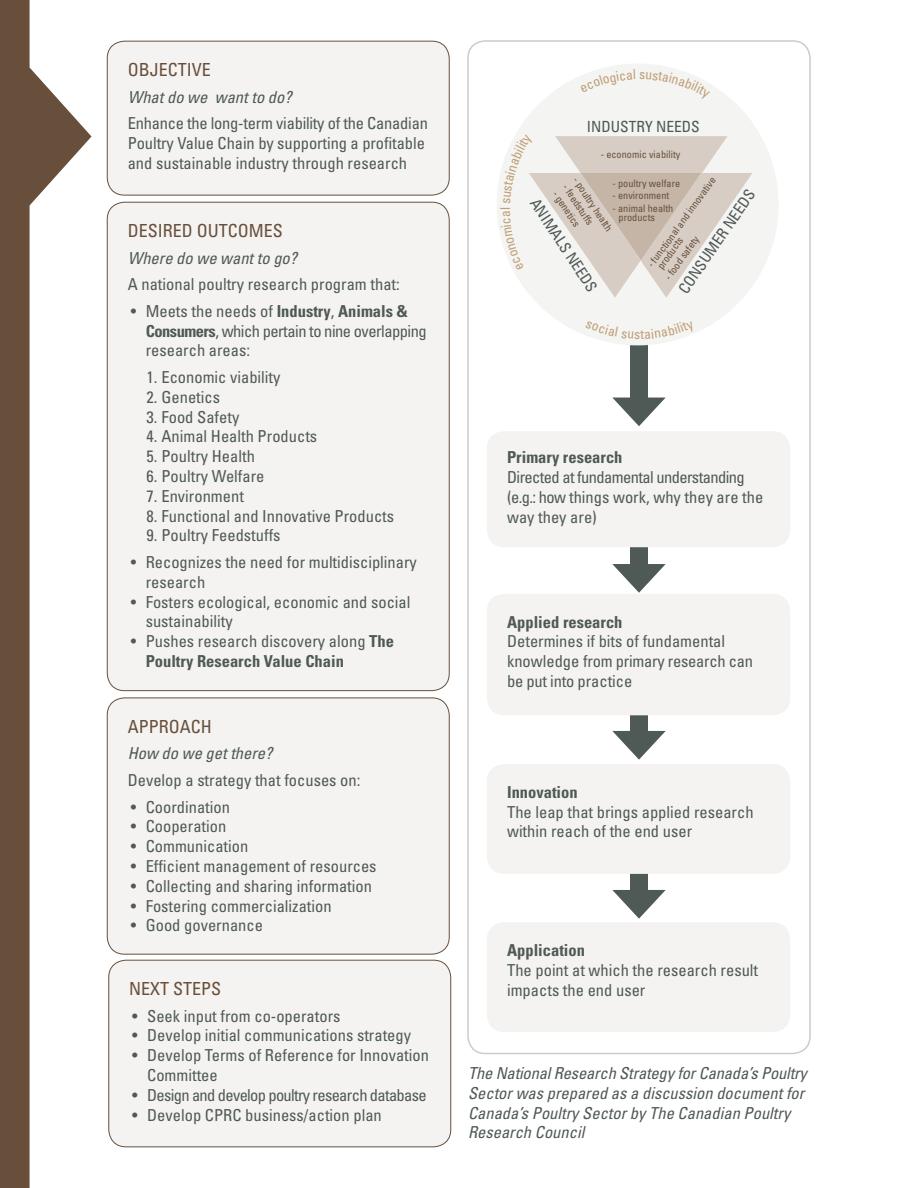
<style>
.page{position:relative;width:918px;height:1188px;background:#fff}
.page>*{position:absolute;margin:0;border:0;box-sizing:border-box;transform-origin:0 0}
._1_0_Heading{font:condensed 18px "Univers LT Std";color:#684f3b}
.Body_AFTER_1_0{font:condensed 16.5px/19.8px "Univers LT Std";color:#4f5956}
.Body_AFTER_1_0-2{font:italic condensed 16.5px/19.8px "Univers LT Std";color:#4f5956}
.Body_AFTER_1_0-3{font:condensed 16.5px/19.8px "Univers LT Std";letter-spacing:-.03em;color:#4f5956}
.Body_AFTER_1_0-4{font:condensed 16.5px/19.8px "Univers LT Std";letter-spacing:-.035em;color:#4f5956}
.Body_AFTER_1_0-5{font:700 condensed 16.5px "Univers LT Std";color:#4f5956}
.Body_AFTER_1_0-6{font:condensed 16.5px "Univers LT Std";letter-spacing:-.04em;color:#4f5956}
.t1{font:condensed 15.45px "Univers LT Std";color:#4d5856}
.t2{font:condensed 13.65px "Univers LT Std";color:#bf9e75}
.t3{font:condensed 10.2px/8.9px "Univers LT Std";color:#674f3b}
.s1{font-weight:700}
</style>
<div class="page">
<div style="left:467px;top:40px;width:344px;height:1014px;border:2px solid #d2cac4;border-radius:17px"></div>
<div style="left:630px;top:808px;width:18px;height:93px;background:#4f5956"></div>
<svg style="left:612px;top:890px;width:54px;height:29px"></svg>
<div style="left:630px;top:650px;width:18px;height:92px;background:#4f5956"></div>
<svg style="left:612px;top:731px;width:54px;height:29px"></svg>
<div style="left:630px;top:483px;width:18px;height:92px;background:#4f5956"></div>
<svg style="left:612px;top:564px;width:54px;height:29px"></svg>
<div style="left:630px;top:316px;width:18px;height:93px;background:#4f5956"></div>
<svg style="left:613px;top:398px;width:52px;height:28px"></svg>
<svg style="left:0;top:0;width:92px;height:1188px"></svg>
<div style="left:107px;top:41px;width:342px;height:154px;background:#f4f3f1;border-radius:17px"></div>
<div style="left:107px;top:41px;width:342px;height:154px;border:1px solid #684f3b;border-radius:17px"></div>
<div style="left:107px;top:202px;width:342px;height:489px;background:#f4f3f1;border-radius:17px"></div>
<div style="left:107px;top:698px;width:342px;height:256px;background:#f4f3f1;border-radius:17px"></div>
<div style="left:107px;top:698px;width:342px;height:256px;border:1px solid #684f3b;border-radius:17px"></div>
<div style="left:109px;top:960px;width:342px;height:187px;background:#f4f3f1;border-radius:17px"></div>
<div style="left:109px;top:960px;width:342px;height:187px;border:1px solid #684f3b;border-radius:17px"></div>
<svg style="left:497px;top:64px;width:281px;height:281px;fill:#f4f4f2"></svg>
<div style="left:487px;top:431px;width:303px;height:116px;background:#f4f3f1;border-radius:17px"></div>
<div style="left:487px;top:594px;width:303px;height:121px;background:#f4f3f1;border-radius:17px"></div>
<div style="left:487px;top:764px;width:303px;height:110px;background:#f4f3f1;border-radius:17px"></div>
<div style="left:487px;top:922px;width:303px;height:110px;background:#f4f3f1;border-radius:17px"></div>
<svg style="left:501px;top:134px;width:252px;height:164px"></svg>
<div style="left:580px;top:69px;width:130px;height:31px;background:#f4f4f2"></div>
<div style="left:585px;top:321px;width:110px;height:18px;background:#f4f4f2"></div>
<p class="_1_0_Heading" style="left:128px;top:58px;width:85px">OBJECTIVE</p>
<p class="Body_AFTER_1_0-2" style="left:128px;top:87px;width:166px">What do we want to do?</p>
<p class="Body_AFTER_1_0" style="left:128px;top:113px;width:302px">Enhance the long-term viability of the Canadian<br>Poultry Value Chain by supporting a profitable and sustainable industry through research</p>
<p class="_1_0_Heading" style="left:128px;top:219px;width:157px">DESIRED OUTCOMES</p>
<p class="Body_AFTER_1_0-2" style="left:128px;top:248px;width:171px">Where do we want to go?</p>
<p class="Body_AFTER_1_0" style="left:128px;top:274px;width:274px">A national poultry research program that:</p>
<p class="Body_AFTER_1_0-3" style="left:146px;top:301px;width:283px;text-indent:-15px">• Meets the needs of <span class="s1">Industry</span>, <span class="s1">Animals &amp;<br>Consumers</span>, which pertain to nine overlapping research areas:</p>
<p class="Body_AFTER_1_0" style="left:146px;top:367px;width:136px">1. Economic viability</p>
<p class="Body_AFTER_1_0" style="left:146px;top:387px;width:75px">2. Genetics</p>
<p class="Body_AFTER_1_0" style="left:146px;top:407px;width:94px">3. Food Safety</p>
<p class="Body_AFTER_1_0" style="left:146px;top:426px;width:172px">4. Animal Health Products</p>
<p class="Body_AFTER_1_0" style="left:146px;top:446px;width:110px">5. Poultry Health</p>
<p class="Body_AFTER_1_0" style="left:146px;top:466px;width:120px">6. Poultry Welfare</p>
<p class="Body_AFTER_1_0" style="left:146px;top:486px;width:99px">7. Environment</p>
<p class="Body_AFTER_1_0" style="left:146px;top:506px;width:249px">8. Functional and Innovative Products</p>
<p class="Body_AFTER_1_0" style="left:146px;top:525px;width:136px">9. Poultry Feedstuffs</p>
<p class="Body_AFTER_1_0" style="left:146px;top:552px;width:273px;text-indent:-15px">• Recognizes the need for multidisciplinary research</p>
<p class="Body_AFTER_1_0" style="left:146px;top:592px;width:266px;text-indent:-15px">• Fosters ecological, economic and social sustainability</p>
<p class="Body_AFTER_1_0" style="left:146px;top:631px;width:250px;text-indent:-15px">• Pushes research discovery along <span class="s1">The<br>Poultry Research Value Chain</span></p>
<p class="_1_0_Heading" style="left:128px;top:715px;width:86px">APPROACH</p>
<p class="Body_AFTER_1_0-2" style="left:128px;top:744px;width:146px">How do we get there?</p>
<p class="Body_AFTER_1_0" style="left:128px;top:770px;width:234px">Develop a strategy that focuses on:</p>
<p class="Body_AFTER_1_0" style="left:131px;top:797px;width:101px">• Coordination</p>
<p class="Body_AFTER_1_0" style="left:131px;top:816px;width:97px">• Cooperation</p>
<p class="Body_AFTER_1_0" style="left:131px;top:836px;width:119px">• Communication</p>
<p class="Body_AFTER_1_0" style="left:131px;top:856px;width:247px">• Efficient management of resources</p>
<p class="Body_AFTER_1_0" style="left:131px;top:876px;width:243px">• Collecting and sharing information</p>
<p class="Body_AFTER_1_0" style="left:131px;top:896px;width:203px">• Fostering commercialization</p>
<p class="Body_AFTER_1_0" style="left:131px;top:915px;width:134px">• Good governance</p>
<p class="_1_0_Heading" style="left:129px;top:977px;width:94px">NEXT STEPS</p>
<p class="Body_AFTER_1_0" style="left:132px;top:1006px;width:210px">• Seek input from co-operators</p>
<p class="Body_AFTER_1_0" style="left:132px;top:1026px;width:280px">• Develop initial communications strategy</p>
<p class="Body_AFTER_1_0" style="left:147px;top:1045px;width:283px;text-indent:-15px">• Develop Terms of Reference for Innovation<br>Committee</p>
<p class="Body_AFTER_1_0-6" style="left:132px;top:1085px;width:296px">• Design and develop poultry research database</p>
<p class="Body_AFTER_1_0" style="left:132px;top:1105px;width:251px">• Develop CPRC business/action plan</p>
<p class="t2" style="left:497px;top:210px;width:5px;rotate:-90deg">l</p>
<p class="t1" style="left:587px;top:116px;width:114px">INDUSTRY NEEDS</p>
<p class="t3" style="left:601px;top:150px;width:81px">- economic viability</p>
<p class="t3" style="left:612px;top:179px;width:69px">- poultry welfare</p>
<p class="t3" style="left:612px;top:191px;width:58px">- environment</p>
<p class="t3" style="left:619px;top:204px;width:56px;text-indent:-6px">- animal health products</p>
<p class="t3" style="left:649px;top:260px;width:106px;text-indent:-5px;rotate:-54deg">- functional and innovative products</p>
<p class="t3" style="left:580px;top:176px;width:64px;rotate:57deg">- poultry health</p>
<p class="t3" style="left:569px;top:183px;width:48px;rotate:57deg">- feedstuffs</p>
<p class="t1" style="left:542px;top:194px;width:110px;rotate:57deg">ANIMALS NEEDS</p>
<p class="t1" style="left:674px;top:286px;width:124px;rotate:-55deg">CONSUMER NEEDS</p>
<p class="t3" style="left:559px;top:189px;width:43px;rotate:57deg">- genetics</p>
<p class="t3" style="left:663px;top:276px;width:53px;rotate:-54deg">- food safety</p>
<p class="Body_AFTER_1_0-5" style="left:507px;top:447px;width:117px">Primary research</p>
<p class="Body_AFTER_1_0-4" style="left:507px;top:467px;width:258px">Directed at fundamental understanding (e.g.: how things work, why they are the way they are)</p>
<p class="Body_AFTER_1_0-5" style="left:507px;top:612px;width:117px">Applied research</p>
<p class="Body_AFTER_1_0" style="left:507px;top:631px;width:248px">Determines if bits of fundamental knowledge from primary research can be put into practice</p>
<p class="Body_AFTER_1_0-5" style="left:507px;top:782px;width:72px">Innovation</p>
<p class="Body_AFTER_1_0" style="left:507px;top:802px;width:248px">The leap that brings applied research within reach of the end user</p>
<p class="Body_AFTER_1_0-5" style="left:507px;top:940px;width:79px">Application</p>
<p class="Body_AFTER_1_0" style="left:507px;top:960px;width:253px">The point at which the research result impacts the end user</p>
<p class="Body_AFTER_1_0-2" style="left:468px;top:1063px;width:340px">The National Research Strategy for Canada’s Poultry Sector was prepared as a discussion document for Canada’s Poultry Sector by The Canadian Poultry Research Council</p>
</div>
